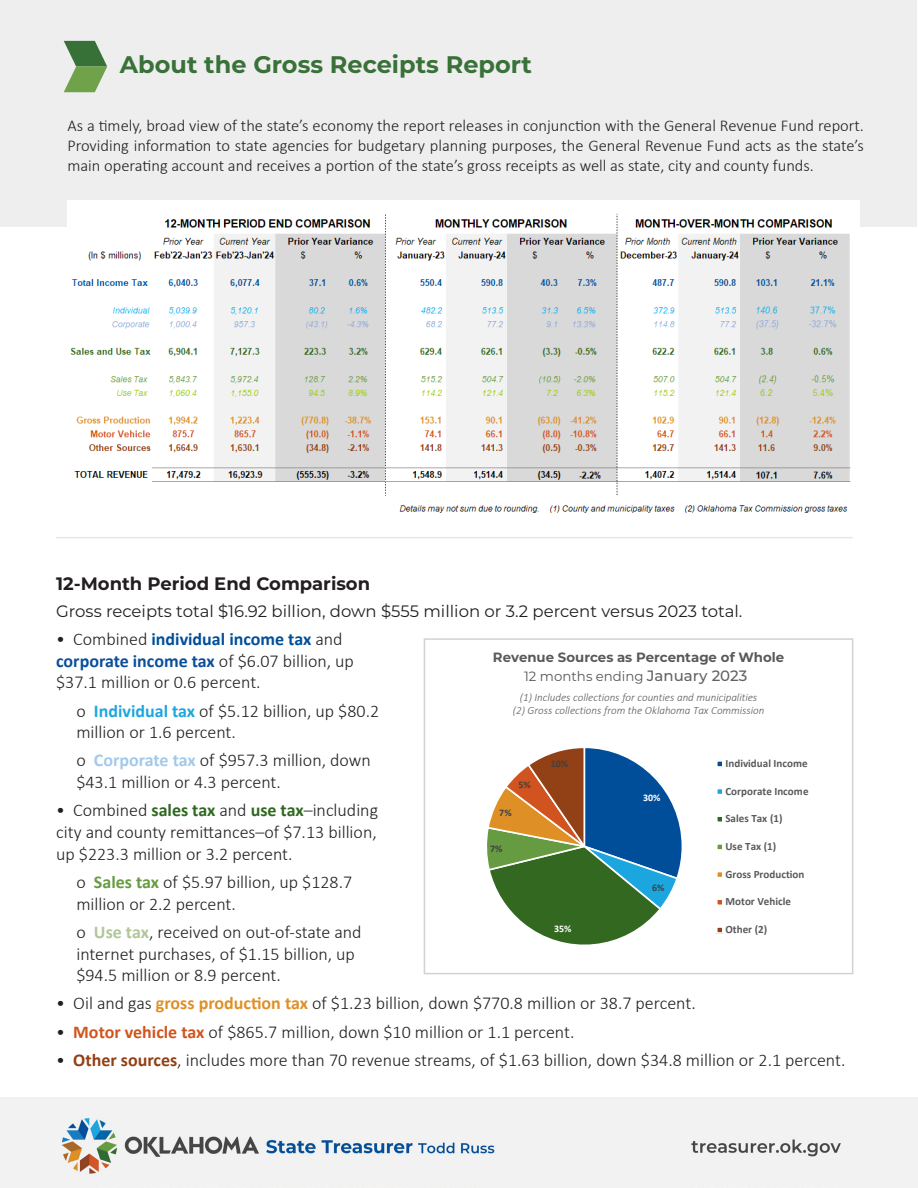
<style>
.page{position:relative;width:918px;height:1188px;background:#fff}
.page>*{position:absolute;margin:0;border:0;box-sizing:border-box;transform-origin:0 0}
.t1{font:700 24px "Montserrat";color:#397138}
.t2{font:300 18px/21.6px "Calibri";color:#231f20}
.t3{font:700 18px "Montserrat";color:#231f20}
.t4{font:300 16.5px/19.8px "Calibri";color:#231f20;text-align:justify}
.t5{font:16.5px "Montserrat";color:#231f20}
.t6{font:500 15px "Montserrat";color:#636366}
.t7{font:700 13.5px/18.6px "Montserrat";color:#595959;text-align:center}
.t8{font:italic 300 11.1px/13.6px "Calibri";color:#595959;text-align:center}
.t9{font:700 11.1px "Calibri";letter-spacing:.005em;color:#595959}
.t10{font:700 10.05px "Calibri";color:#404040}
.t11{font:700 10.05px "Calibri";color:#fff}
.s1{font-weight:700;color:#014e99}
.s2{font-weight:700;color:#0a4f99}
.s3{font-weight:700;color:#1da6df}
.s4{font-weight:700;color:#a3c9ea}
.s5{font-weight:700;color:#2f681f}
.s6{font-weight:700;color:#669c41}
.s7{font-weight:700;color:#b1c696}
.s8{font-weight:700;color:#de9026}
.s9{font-weight:700;color:#d1541f}
.s10{font-weight:700;color:#923f13}
.s11{font-weight:400}
</style>
<div class="page">
<div style="left:1px;top:0;width:916px;height:227px;background:#eeeeef"></div>
<svg style="left:56px;top:638px;width:804px;height:460px"></svg>
<svg style="left:64px;top:40px;width:44px;height:53px"></svg>
<hr style="left:56px;top:537px;width:797px;height:1px;background:#e6e7e9">
<div style="left:0;top:1098px;width:918px;height:90px;background:#f2f2f2"></div>
<img style="left:67px;top:201px;width:792px;height:312px">
<div style="left:425px;top:639px;width:428px;height:335px;background:#fff"></div>
<svg style="left:487px;top:748px;width:195px;height:197px"></svg>
<div style="left:716px;top:760px;width:8px;height:8px;border:2px solid #fff"></div>
<div style="left:717px;top:788px;width:6px;height:7px;background:#1ca6df"></div>
<div style="left:716px;top:788px;width:8px;height:8px;border:2px solid #fff"></div>
<div style="left:716px;top:815px;width:8px;height:8px;border:2px solid #fff"></div>
<div style="left:716px;top:843px;width:8px;height:8px;border:2px solid #fff"></div>
<div style="left:716px;top:871px;width:8px;height:8px;border:2px solid #fff"></div>
<div style="left:716px;top:898px;width:8px;height:8px;border:2px solid #fff"></div>
<div style="left:716px;top:926px;width:8px;height:8px;border:2px solid #fff"></div>
<div style="left:424px;top:638px;width:429px;height:336px;border:2px solid #d1d2d4"></div>
<p class="t1" style="left:120px;top:48px;width:414px">About the Gross Receipts Report</p>
<p class="t4" style="left:68px;top:116px;width:798px">As a timely, broad view of the state’s economy the report releases in conjunction with the General Revenue Fund report.<br>Providing information to state agencies for budgetary planning purposes, the General Revenue Fund acts as the state’s main operating account and receives a portion of the state’s gross receipts as well as state, city and county funds.</p>
<p class="t3" style="left:56px;top:571px;width:316px">12-Month Period End Comparison</p>
<p class="t5" style="left:56px;top:599px;width:688px">Gross receipts total $16.92 billion, down $555 million or 3.2 percent versus 2023 total.</p>
<p class="t2" style="left:56px;top:628px;width:299px">• Combined <span class="s1">individual income tax</span> and <span class="s2">corporate income tax</span> of $6.07 billion, up $37.1 million or 0.6 percent.</p>
<p class="t2" style="left:76px;top:700px;width:304px">o <span class="s3">Individual tax</span> of $5.12 billion, up $80.2 million or 1.6 percent.</p>
<p class="t2" style="left:76px;top:750px;width:296px">o <span class="s4">Corporate tax</span> of $957.3 million, down $43.1 million or 4.3 percent.</p>
<p class="t2" style="left:56px;top:799px;width:323px;text-align:justify">• Combined <span class="s5">sales tax</span> and <span class="s5">use tax</span>–including city and county remittances–of $7.13 billion, up $223.3 million or 3.2 percent.</p>
<p class="t2" style="left:76px;top:871px;width:277px">o <span class="s6">Sales tax</span> of $5.97 billion, up $128.7 million or 2.2 percent.</p>
<p class="t2" style="left:76px;top:921px;width:287px">o <span class="s7">Use tax</span>, received on out-of-state and internet purchases, of $1.15 billion, up $94.5 million or 8.9 percent.</p>
<p class="t2" style="left:56px;top:993px;width:641px">• Oil and gas <span class="s8">gross production tax</span> of $1.23 billion, down $770.8 million or 38.7 percent.</p>
<p class="t2" style="left:56px;top:1021px;width:520px">• <span class="s9">Motor vehicle tax</span> of $865.7 million, down $10 million or 1.1 percent.</p>
<p class="t2" style="left:56px;top:1049px;width:791px">• <span class="s10">Other sources</span>, includes more than 70 revenue streams, of $1.63 billion, down $34.8 million or 2.1 percent.</p>
<p class="t7" style="left:493px;top:648px;width:293px">Revenue Sources as Percentage of Whole<br><span class="s11">12 months ending December 2023</span></p>
<p class="t8" style="left:513px;top:690px;width:253px">(1) Includes collections for counties and municipalities (2) Gross collections from the Oklahoma Tax Commission</p>
<p class="t6" style="left:647px;top:666px;width:102px">January 2023</p>
<p class="t9" style="left:725px;top:756px;width:84px">Individual Income</p>
<p class="t9" style="left:725px;top:783px;width:85px">Corporate Income</p>
<p class="t9" style="left:725px;top:811px;width:59px">Sales Tax (1)</p>
<p class="t9" style="left:725px;top:839px;width:52px">Use Tax (1)</p>
<p class="t9" style="left:725px;top:866px;width:81px">Gross Production</p>
<p class="t9" style="left:725px;top:894px;width:67px">Motor Vehicle</p>
<p class="t9" style="left:725px;top:922px;width:43px">Other (2)</p>
<p class="t10" style="left:551px;top:757px;width:19px">10%</p>
<p class="t10" style="left:518px;top:778px;width:14px">5%</p>
<p class="t11" style="left:643px;top:790px;width:19px">30%</p>
<p class="t10" style="left:499px;top:805px;width:14px">7%</p>
<p class="t10" style="left:490px;top:841px;width:14px">7%</p>
<p class="t10" style="left:652px;top:881px;width:14px">6%</p>
<p class="t11" style="left:554px;top:921px;width:19px">35%</p>
</div>
